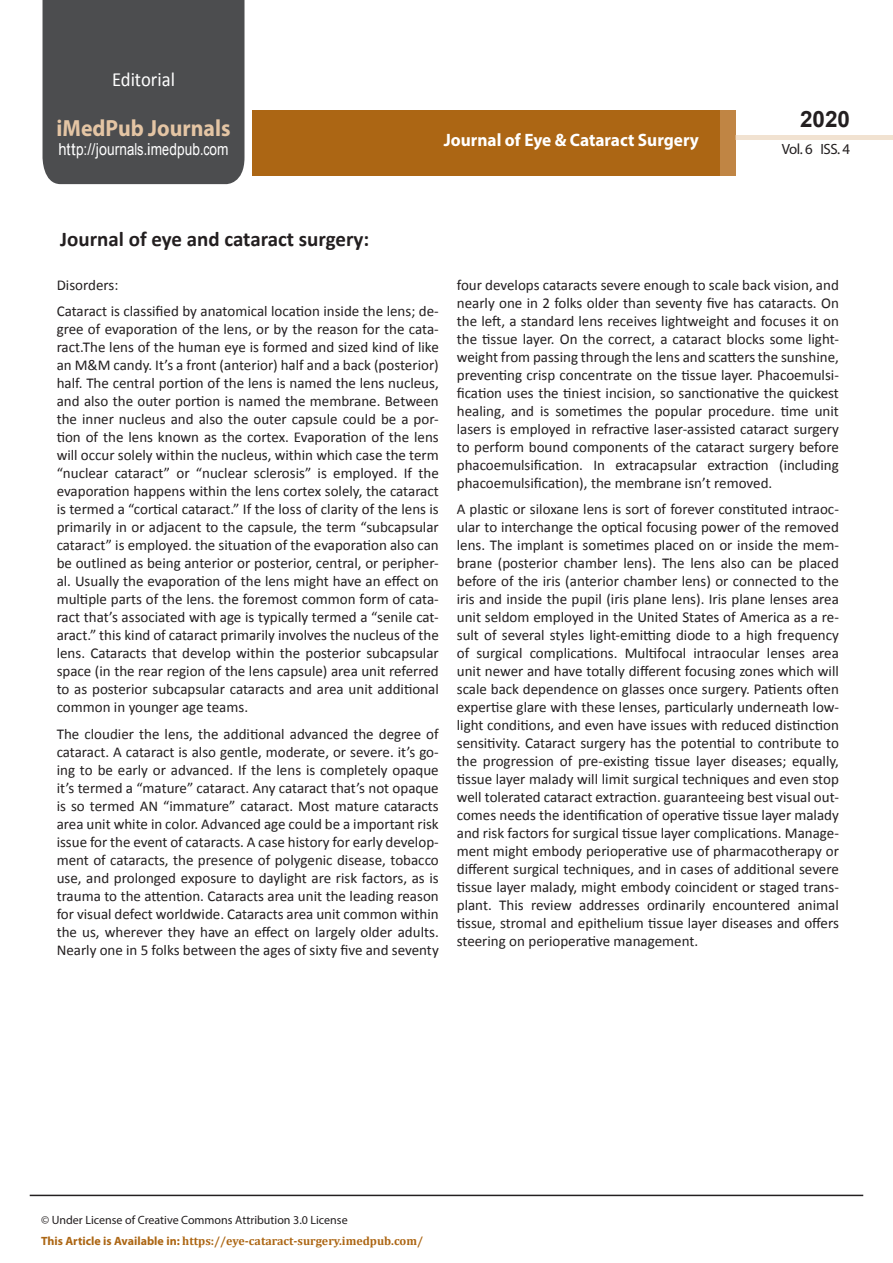
<style>
.page{position:relative;width:893px;height:1263px;background:#fff}
.page>*{position:absolute;margin:0;border:0;box-sizing:border-box;transform-origin:0 0}
.t1{font:700 23.4px "Myriad Pro";color:#e4c5a4;scale:.93 1}
.t2{font:700 22.5px "Arial";color:#231f20}
.t3{font:700 21px "Calibri";color:#231f20}
.t4{font:20.1px "Calibri";color:#fff;scale:.93 1}
.t5{font:700 18px "Myriad Pro";color:#fff;scale:.96 1}
.t6{font:16.5px "Arial";letter-spacing:.005em;color:#fff;scale:.89 1}
.t7{font:15px/18px "Calibri";color:#231f20;text-align:justify}
.t8{font:14.85px "Myriad Pro";letter-spacing:-.03em;color:#231f20}
.t9{font:700 12px "Cambria";color:#ac6614}
.t10{font:12px "Myriad Pro";color:#231f20}
.s1{font-family:"Calibri"}
.s2{font-family:"Myriad Pro"}
</style>
<div class="page">
<div style="left:43px;top:0;width:201px;height:184px;background:#4c4d4f"></div>
<div style="left:252px;top:110px;width:469px;height:66px;background:#ac6614"></div>
<div style="left:720px;top:110px;width:16px;height:66px;background:#c08544"></div>
<div style="left:736px;top:135px;width:157px;height:5px;background:#f1e2d1"></div>
<hr style="left:30px;top:1195px;width:833px;height:1px;background:#231f20">
<p class="t4" style="left:112px;top:66px;width:69px">Editorial</p>
<h1 class="t1" style="left:57px;top:113px;width:188px">iMedPub Journals</h1>
<p class="t6" style="left:58px;top:139px;width:193px">http://journals<span class="s1">.</span>imedpub<span class="s1">.</span>com</p>
<p class="t3" style="left:60px;top:226px;width:311px">Journal of eye and cataract surgery:</p>
<p class="t5" style="left:444px;top:128px;width:267px">Journal of Eye &amp; Cataract Surgery</p>
<h2 class="t2" style="left:800px;top:104px;width:52px">2020</h2>
<p class="t8" style="left:782px;top:140px;width:70px">Vol. 6 ISS. 4</p>
<p class="t7" style="left:57px;top:276px;width:63px">Disorders:</p>
<p class="t7" style="left:57px;top:302px;width:384px">Cataract is classified by anatomical location inside the lens; de&shy;gree of evaporation of the lens, or by the reason for the cata&shy;ract.The lens of the human eye is formed and sized kind of like an M&amp;M candy. It’s a front (anterior) half and a back (posterior) half. The central portion of the lens is named the lens nucleus, and also the outer portion is named the membrane. Between the inner nucleus and also the outer capsule could be a por&shy;tion of the lens known as the cortex. Evaporation of the lens will occur solely within the nucleus, within which case the term “nuclear cataract” or “nuclear sclerosis” is employed. If the evaporation happens within the lens cortex solely, the cataract is termed a “cortical cataract.” If the loss of clarity of the lens is primarily in or adjacent to the capsule, the term “subcapsular cataract” is employed. the situation of the evaporation also can be outlined as being anterior or posterior, central, or peripher&shy;al. Usually the evaporation of the lens might have an effect on multiple parts of the lens. the foremost common form of cata&shy;ract that’s associated with age is typically termed a “senile cat&shy;aract.” this kind of cataract primarily involves the nucleus of the lens. Cataracts that develop within the posterior subcapsular space (in the rear region of the lens capsule) area unit referred to as posterior subcapsular cataracts and area unit additional common in younger age teams.</p>
<p class="t7" style="left:57px;top:725px;width:384px">The cloudier the lens, the additional advanced the degree of cataract. A cataract is also gentle, moderate, or severe. it’s go&shy;ing to be early or advanced. If the lens is completely opaque it’s termed a “mature” cataract. Any cataract that’s not opaque is so termed AN “immature” cataract. Most mature cataracts area unit white in color. Advanced age could be a important risk issue for the event of cataracts. A case history for early develop&shy;ment of cataracts, the presence of polygenic disease, tobacco use, and prolonged exposure to daylight are risk factors, as is trauma to the attention. Cataracts area unit the leading reason for visual defect worldwide. Cataracts area unit common within the us, wherever they have an effect on largely older adults.<br>Nearly one in 5 folks between the ages of sixty five and seventy</p>
<p class="t7" style="left:457px;top:276px;width:384px">four develops cataracts severe enough to scale back vision, and nearly one in 2 folks older than seventy five has cataracts. On the left, a standard lens receives lightweight and focuses it on the tissue layer. On the correct, a cataract blocks some light&shy;weight from passing through the lens and scatters the sunshine, preventing crisp concentrate on the tissue layer. Phacoemulsi&shy;fication uses the tiniest incision, so sanctionative the quickest healing, and is sometimes the popular procedure. time unit lasers is employed in refractive laser-assisted cataract surgery to perform bound components of the cataract surgery before phacoemulsification. In extracapsular extraction (including phacoemulsification), the membrane isn’t removed.</p>
<p class="t7" style="left:457px;top:500px;width:384px">A plastic or siloxane lens is sort of forever constituted intraoc&shy;ular to interchange the optical focusing power of the removed lens. The implant is sometimes placed on or inside the mem&shy;brane (posterior chamber lens). The lens also can be placed before of the iris (anterior chamber lens) or connected to the iris and inside the pupil (iris plane lens). Iris plane lenses area unit seldom employed in the United States of America as a re&shy;sult of several styles light-emitting diode to a high frequency of surgical complications. Multifocal intraocular lenses area unit newer and have totally different focusing zones which will scale back dependence on glasses once surgery. Patients often expertise glare with these lenses, particularly underneath low&shy;light conditions, and even have issues with reduced distinction sensitivity. Cataract surgery has the potential to contribute to the progression of pre-existing tissue layer diseases; equally, tissue layer malady will limit surgical techniques and even stop well tolerated cataract extraction. guaranteeing best visual out&shy;comes needs the identification of operative tissue layer malady and risk factors for surgical tissue layer complications. Manage&shy;ment might embody perioperative use of pharmacotherapy or different surgical techniques, and in cases of additional severe tissue layer malady, might embody coincident or staged trans&shy;plant. This review addresses ordinarily encountered animal tissue, stromal and epithelium tissue layer diseases and offers steering on perioperative management.</p>
<p class="t10" style="left:41px;top:1213px;width:308px">© Under License of Creative Commons Attribution 3.0 License</p>
<p class="t9" style="left:41px;top:1232px;width:384px"><span class="s2">This Article is Available in:</span> https://eye-cataract-surgery.imedpub.com/</p>
</div>
